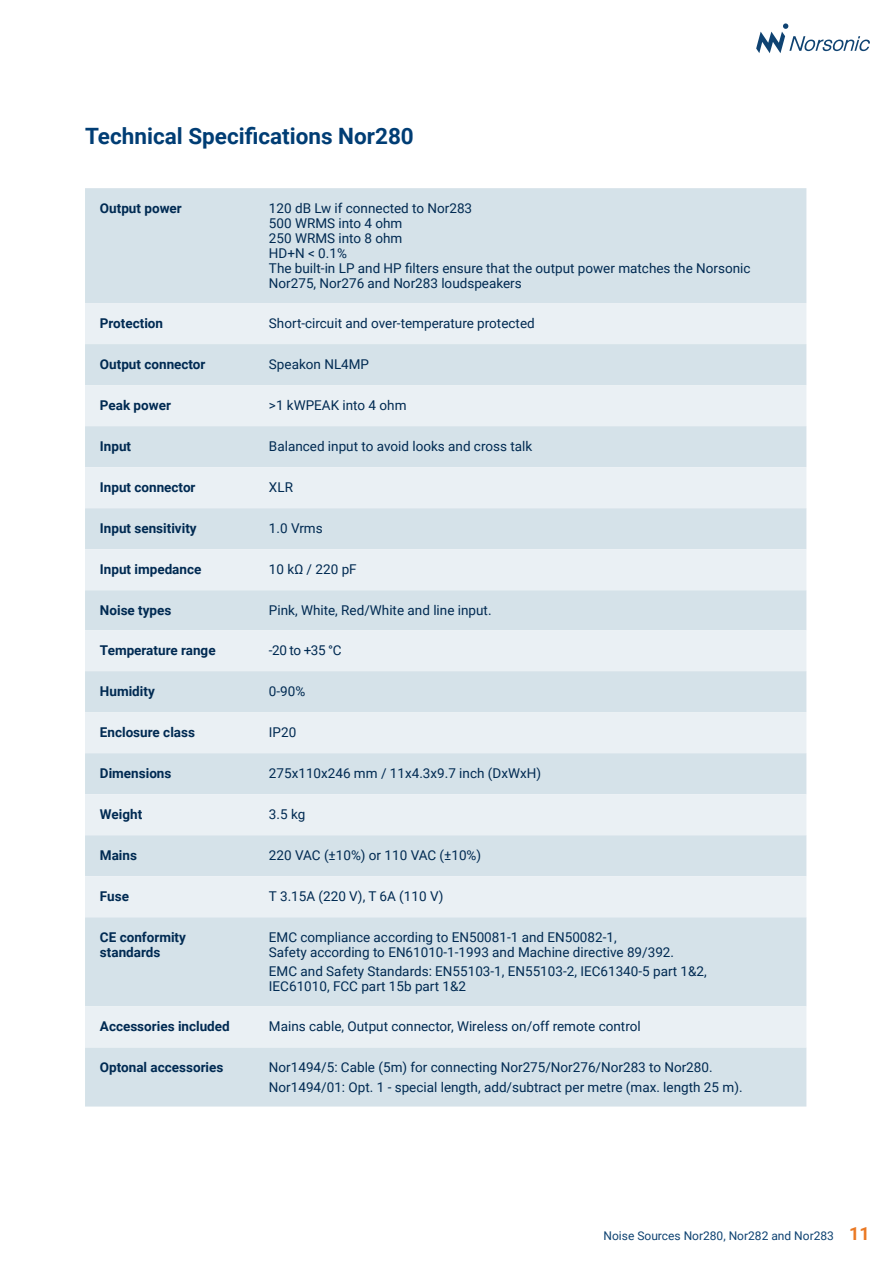
<style>
.page{position:relative;width:893px;height:1263px;background:#fff}
.page>*{position:absolute;margin:0;border:0;box-sizing:border-box;transform-origin:0 0}
.t1{font:700 22.5px "Roboto";color:#003d74}
.t2{font:13.5px/15px "Roboto";color:#002a52}
.t3{font:700 13.5px/15px "Roboto";color:#002a52}
.t4{font:12px "Roboto";color:#0f4372}
.s1{font-weight:700;font-size:18px;color:#ea7924}
</style>
<div class="page">
<svg style="left:756px;top:23px;width:114px;height:30px"></svg>
<div style="left:85px;top:188px;width:721px;height:918px;background:#d5e2e9"></div>
<svg style="left:85px;top:303px;width:721px;height:744px;background:#dfe9ee"></svg>
<h1 class="t1" style="left:85px;top:121px;width:330px">Technical Specifications Nor280</h1>
<p class="t3" style="left:100px;top:200px;width:83px">Output power</p>
<p class="t2" style="left:269px;top:200px;width:483px">120 dB Lw if connected to Nor283<br>500 WRMS into 4 ohm<br>250 WRMS into 8 ohm<br>HD+N &lt; 0.1%<br>The built-in LP and HP filters ensure that the output power matches the Norsonic<br>Nor275, Nor276 and Nor283 loudspeakers</p>
<p class="t3" style="left:100px;top:315px;width:65px">Protection</p>
<p class="t2" style="left:269px;top:315px;width:267px">Short-circuit and over-temperature protected</p>
<p class="t3" style="left:100px;top:356px;width:107px">Output connector</p>
<p class="t2" style="left:269px;top:356px;width:102px">Speakon NL4MP</p>
<p class="t3" style="left:100px;top:397px;width:73px">Peak power</p>
<p class="t2" style="left:269px;top:397px;width:139px">&gt;1 kWPEAK into 4 ohm</p>
<p class="t3" style="left:100px;top:438px;width:33px">Input</p>
<p class="t2" style="left:269px;top:438px;width:265px">Balanced input to avoid looks and cross talk</p>
<p class="t3" style="left:100px;top:479px;width:97px">Input connector</p>
<p class="t2" style="left:269px;top:479px;width:26px">XLR</p>
<p class="t3" style="left:100px;top:520px;width:98px">Input sensitivity</p>
<p class="t2" style="left:269px;top:520px;width:55px">1.0 Vrms</p>
<p class="t3" style="left:100px;top:561px;width:103px">Input impedance</p>
<p class="t2" style="left:269px;top:561px;width:89px">10 kΩ / 220 pF</p>
<p class="t3" style="left:100px;top:602px;width:73px">Noise types</p>
<p class="t2" style="left:269px;top:602px;width:224px">Pink, White, Red/White and line input.</p>
<p class="t3" style="left:100px;top:642px;width:117px">Temperature range</p>
<p class="t2" style="left:269px;top:642px;width:74px">-20 to +35 °C</p>
<p class="t3" style="left:100px;top:683px;width:56px">Humidity</p>
<p class="t2" style="left:269px;top:683px;width:38px">0-90%</p>
<p class="t3" style="left:100px;top:724px;width:97px">Enclosure class</p>
<p class="t2" style="left:269px;top:724px;width:29px">IP20</p>
<p class="t3" style="left:100px;top:765px;width:73px">Dimensions</p>
<p class="t2" style="left:269px;top:765px;width:274px">275x110x246 mm / 11x4.3x9.7 inch (DxWxH)</p>
<p class="t3" style="left:100px;top:806px;width:44px">Weight</p>
<p class="t2" style="left:269px;top:806px;width:38px">3.5 kg</p>
<p class="t3" style="left:100px;top:847px;width:39px">Mains</p>
<p class="t2" style="left:269px;top:847px;width:214px">220 VAC (±10%) or 110 VAC (±10%)</p>
<p class="t3" style="left:100px;top:888px;width:31px">Fuse</p>
<p class="t2" style="left:269px;top:888px;width:176px">T 3.15A (220 V), T 6A (110 V)</p>
<p class="t3" style="left:100px;top:929px;width:88px">CE conformity standards</p>
<p class="t2" style="left:269px;top:929px;width:407px">EMC compliance according to EN50081-1 and EN50082-1,<br>Safety according to EN61010-1-1993 and Machine directive 89/392.</p>
<p class="t2" style="left:269px;top:964px;width:439px">EMC and Safety Standards: EN55103-1, EN55103-2, IEC61340-5 part 1&amp;2,<br>IEC61010, FCC part 15b part 1&amp;2</p>
<p class="t3" style="left:100px;top:1018px;width:131px">Accessories included</p>
<p class="t2" style="left:269px;top:1018px;width:373px">Mains cable, Output connector, Wireless on/off remote control</p>
<p class="t3" style="left:100px;top:1059px;width:125px">Optonal accessories</p>
<p class="t2" style="left:269px;top:1057px;width:475px;line-height:19.2px">Nor1494/5: Cable (5m) for connecting Nor275/Nor276/Nor283 to Nor280.<br>Nor1494/01: Opt. 1 - special length, add/subtract per metre (max. length 25 m).</p>
<p class="t4" style="left:603px;top:1227px;width:268px">Noise Sources Nor280, Nor282 and Nor283 <span class="s1">11</span></p>
</div>
